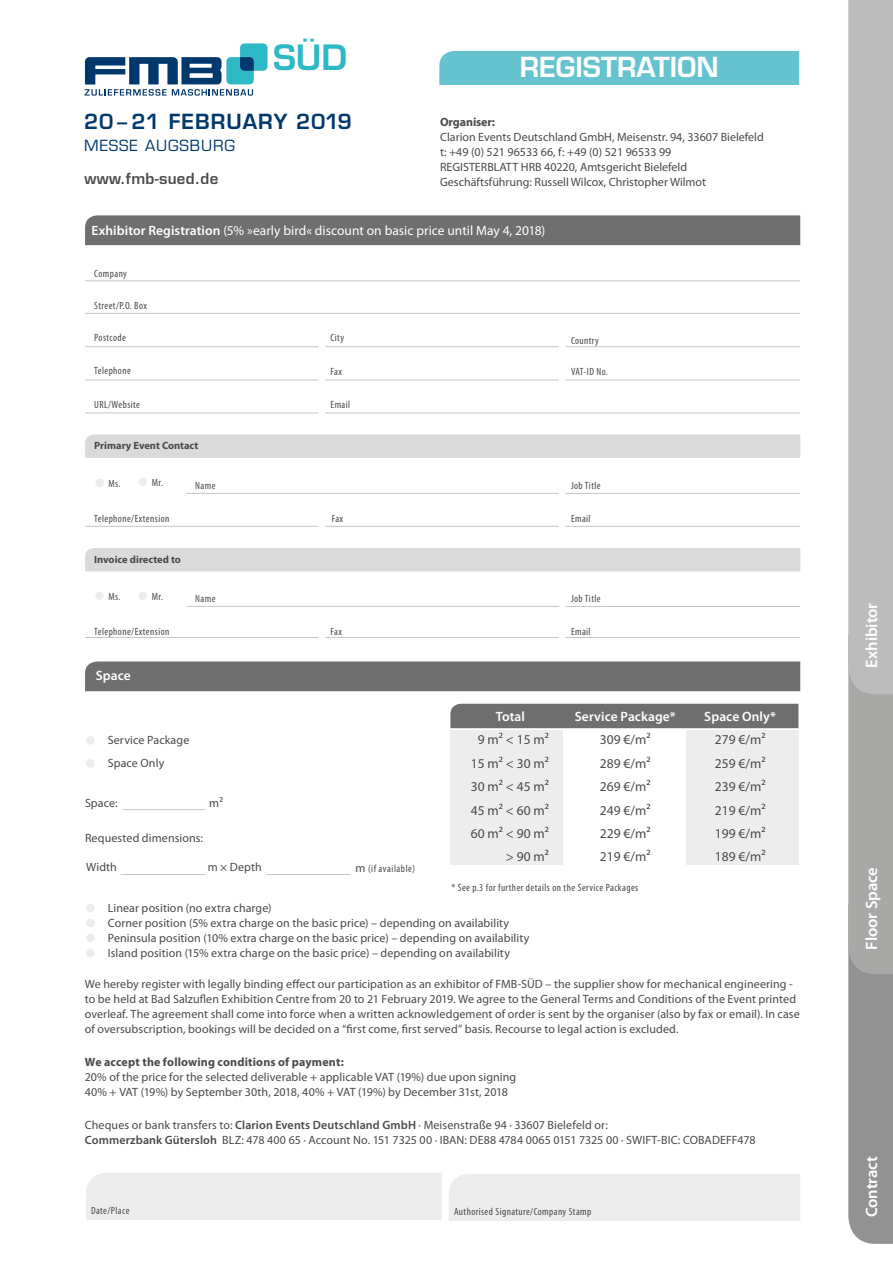
<style>
.page{position:relative;width:893px;height:1263px;background:#fff}
.page>*{position:absolute;margin:0;border:0;box-sizing:border-box;transform-origin:0 0}
.t1{font:600 34.05px "Eurostile LT Std";color:#2db8c5}
.t2{font:600 27px "Eurostile LT Std";color:#fff}
.t3{font:600 20.25px "Eurostile LT Std";letter-spacing:.05em;color:#00386d}
.t4{font:600 16.5px "Myriad Pro";letter-spacing:-.005em;color:#fff}
.t5{font:600 15px "Eurostile LT Std";letter-spacing:.02em;color:#4a4a49}
.t6{font:15px "Eurostile LT Std";letter-spacing:.06em;color:#00386d}
.t7{font:13.5px "Myriad Pro";color:#4a4a49}
.t8{font:13.5px "Myriad Pro";color:#fff}
.t9{font:600 13.5px "Myriad Pro";letter-spacing:.005em;color:#fff}
.t10{font:12px/15px "Myriad Pro";letter-spacing:.005em;color:#4a4a49}
.t11{font:700 12px "Myriad Pro";letter-spacing:.015em;color:#4a4a49}
.t12{font:700 12px "Myriad Pro";letter-spacing:-.01em;color:#4a4a49}
.t13{font:condensed 10.5px "Myriad Pro";letter-spacing:.04em;color:#4a4a49}
.t14{font:700 10.5px "Myriad Pro";color:#4a4a49}
.s1{font-weight:600}
.s2{font-stretch:normal;font-size:12px}
</style>
<div class="page">
<svg style="left:848px;top:0;width:45px;height:1244px;background:#afafae"></svg>
<div style="left:439px;top:51px;width:360px;height:34px;background:#65c3cf"></div>
<div style="left:450px;top:704px;width:348px;height:24px;background:#706f6f"></div>
<div style="left:450px;top:730px;width:113px;height:135px;background:#ededed"></div>
<div style="left:686px;top:730px;width:112px;height:135px;background:#ededed"></div>
<div style="left:85px;top:215px;width:715px;height:30px;background:#706f6f"></div>
<div style="left:85px;top:661px;width:715px;height:30px;background:#706f6f"></div>
<div style="left:85px;top:434px;width:715px;height:24px;background:#dadada"></div>
<div style="left:85px;top:548px;width:715px;height:23px;background:#dadada"></div>
<div style="left:86px;top:1173px;width:356px;height:47px;background:#ededed"></div>
<div style="left:449px;top:1174px;width:351px;height:47px;background:#ededed"></div>
<div style="left:95px;top:479px;width:9px;height:8px;background:#ededed;border-radius:50%"></div>
<div style="left:95px;top:591px;width:9px;height:9px;background:#ededed;border-radius:50%"></div>
<div style="left:86px;top:736px;width:9px;height:9px;background:#ededed;border-radius:50%"></div>
<div style="left:86px;top:759px;width:9px;height:8px;background:#ededed;border-radius:50%"></div>
<div style="left:86px;top:904px;width:9px;height:8px;background:#ededed;border-radius:50%"></div>
<div style="left:86px;top:919px;width:9px;height:8px;background:#ededed;border-radius:50%"></div>
<div style="left:86px;top:934px;width:9px;height:8px;background:#ededed;border-radius:50%"></div>
<div style="left:86px;top:948px;width:9px;height:9px;background:#ededed;border-radius:50%"></div>
<div style="left:139px;top:478px;width:8px;height:8px;background:#ededed;border-radius:50%"></div>
<div style="left:139px;top:592px;width:8px;height:8px;background:#ededed;border-radius:50%"></div>
<svg style="left:85px;top:43px;width:182px;height:53px"></svg>
<hr style="left:85px;top:280px;width:715px;height:1px;background:#c6c6c6">
<hr style="left:85px;top:313px;width:715px;height:1px;background:#c6c6c6">
<hr style="left:85px;top:380px;width:233px;height:1px;background:#c6c6c6">
<hr style="left:85px;top:413px;width:233px;height:1px;background:#c6c6c6">
<hr style="left:85px;top:346px;width:234px;height:1px;background:#c6c6c6">
<hr style="left:325px;top:380px;width:234px;height:1px;background:#c6c6c6">
<hr style="left:325px;top:346px;width:234px;height:1px;background:#c6c6c6">
<hr style="left:565px;top:380px;width:235px;height:1px;background:#c6c6c6">
<hr style="left:566px;top:346px;width:234px;height:1px;background:#c6c6c6">
<hr style="left:325px;top:413px;width:475px;height:1px;background:#c6c6c6">
<hr style="left:85px;top:526px;width:233px;height:1px;background:#c6c6c6">
<hr style="left:325px;top:526px;width:234px;height:1px;background:#c6c6c6">
<hr style="left:565px;top:526px;width:235px;height:1px;background:#c6c6c6">
<hr style="left:565px;top:493px;width:235px;height:1px;background:#c6c6c6">
<hr style="left:186px;top:493px;width:373px;height:1px;background:#c6c6c6">
<hr style="left:123px;top:809px;width:82px;height:1px;background:#c6c6c6">
<hr style="left:121px;top:874px;width:84px;height:1px;background:#c6c6c6">
<hr style="left:266px;top:874px;width:85px;height:1px;background:#c6c6c6">
<hr style="left:85px;top:637px;width:234px;height:1px;background:#c6c6c6">
<hr style="left:325px;top:637px;width:234px;height:1px;background:#c6c6c6">
<hr style="left:566px;top:637px;width:234px;height:1px;background:#c6c6c6">
<hr style="left:566px;top:606px;width:234px;height:1px;background:#c6c6c6">
<hr style="left:187px;top:606px;width:372px;height:1px;background:#c6c6c6">
<h1 class="t1" style="left:273px;top:36px;width:76px">SÜD</h1>
<h3 class="t3" style="left:84px;top:109px;width:269px">20 – 21 FEBRUARY 2019</h3>
<p class="t6" style="left:84px;top:137px;width:152px">MESSE AUGSBURG</p>
<p class="t5" style="left:85px;top:169px;width:135px">www.fmb-sued.de</p>
<h2 class="t2" style="left:520px;top:50px;width:201px">REGISTRATION</h2>
<p class="t12" style="left:440px;top:115px;width:56px">Organiser:</p>
<p class="t10" style="left:440px;top:129px;width:325px">Clarion Events Deutschland GmbH, Meisenstr. 94, 33607 Bielefeld t: +49 (0) 521 96533 66, f: +49 (0) 521 96533 99<br>REGISTERBLATT HRB 40220, Amtsgericht Bielefeld Geschäftsführung: Russell Wilcox, Christopher Wilmot</p>
<p class="t8" style="left:91px;top:223px;width:455px"><span class="s1">Exhibitor Registration</span> (5% »early bird« discount on basic price until May 4, 2018)</p>
<p class="t13" style="left:94px;top:267px;width:34px">Company</p>
<p class="t13" style="left:94px;top:300px;width:54px">Street/P.O. Box</p>
<p class="t13" style="left:94px;top:332px;width:33px">Postcode</p>
<p class="t13" style="left:331px;top:332px;width:15px">City</p>
<p class="t13" style="left:571px;top:334px;width:29px">Country</p>
<p class="t13" style="left:94px;top:365px;width:38px">Telephone</p>
<p class="t13" style="left:331px;top:366px;width:13px">Fax</p>
<p class="t13" style="left:571px;top:366px;width:38px">VAT-ID No.</p>
<p class="t13" style="left:94px;top:399px;width:47px">URL/Website</p>
<p class="t13" style="left:331px;top:399px;width:21px">Email</p>
<p class="t14" style="left:94px;top:440px;width:106px">Primary Event Contact</p>
<p class="t13" style="left:108px;top:477px;width:14px">Ms.</p>
<p class="t13" style="left:152px;top:476px;width:13px">Mr.</p>
<p class="t13" style="left:94px;top:512px;width:77px">Telephone/Extension</p>
<p class="t14" style="left:94px;top:554px;width:88px">Invoice directed to</p>
<p class="t13" style="left:108px;top:591px;width:14px">Ms.</p>
<p class="t13" style="left:152px;top:591px;width:13px">Mr.</p>
<p class="t13" style="left:94px;top:626px;width:77px">Telephone/Extension</p>
<p class="t9" style="left:96px;top:668px;width:36px">Space</p>
<p class="t13" style="left:195px;top:480px;width:22px">Name</p>
<p class="t13" style="left:195px;top:593px;width:22px">Name</p>
<p class="t10" style="left:108px;top:729px;width:83px;line-height:22.8px">Service Package<br>Space Only</p>
<p class="t10" style="left:85px;top:796px;width:34px">Space:</p>
<p class="t10" style="left:209px;top:795px;width:15px">m2</p>
<p class="t10" style="left:85px;top:831px;width:120px">Requested dimensions:</p>
<p class="t13" style="left:332px;top:512px;width:13px">Fax</p>
<p class="t13" style="left:331px;top:626px;width:13px">Fax</p>
<p class="t10" style="left:86px;top:860px;width:32px">Width</p>
<p class="t10" style="left:208px;top:860px;width:56px">m × Depth</p>
<p class="t13" style="left:355px;top:863px;width:61px"><span class="s2">m</span> (if available)</p>
<p class="t13" style="left:571px;top:480px;width:31px">Job Title</p>
<p class="t13" style="left:571px;top:512px;width:21px">Email</p>
<p class="t13" style="left:571px;top:593px;width:31px">Job Title</p>
<p class="t13" style="left:571px;top:626px;width:21px">Email</p>
<p class="t9" style="left:496px;top:709px;width:31px">Total</p>
<p class="t9" style="left:575px;top:709px;width:102px">Service Package*</p>
<p class="t9" style="left:704px;top:709px;width:73px">Space Only*</p>
<p class="t7" style="left:478px;top:732px;width:73px">9 m2 &lt; 15 m2</p>
<p class="t7" style="left:600px;top:732px;width:52px">309 €/m2</p>
<p class="t7" style="left:715px;top:732px;width:52px">279 €/m2</p>
<p class="t7" style="left:471px;top:756px;width:80px">15 m2 &lt; 30 m2</p>
<p class="t7" style="left:600px;top:756px;width:52px">289 €/m2</p>
<p class="t7" style="left:715px;top:756px;width:52px">259 €/m2</p>
<p class="t7" style="left:471px;top:779px;width:80px">30 m2 &lt; 45 m2</p>
<p class="t7" style="left:600px;top:779px;width:52px">269 €/m2</p>
<p class="t7" style="left:715px;top:779px;width:52px">239 €/m2</p>
<p class="t7" style="left:471px;top:803px;width:80px">45 m2 &lt; 60 m2</p>
<p class="t7" style="left:600px;top:803px;width:52px">249 €/m2</p>
<p class="t7" style="left:715px;top:803px;width:52px">219 €/m2</p>
<p class="t7" style="left:471px;top:826px;width:80px">60 m2 &lt; 90 m2</p>
<p class="t7" style="left:600px;top:826px;width:52px">229 €/m2</p>
<p class="t7" style="left:715px;top:826px;width:52px">199 €/m2</p>
<p class="t7" style="left:506px;top:849px;width:45px">&gt; 90 m2</p>
<p class="t7" style="left:600px;top:849px;width:52px">219 €/m2</p>
<p class="t7" style="left:715px;top:849px;width:52px">189 €/m2</p>
<p class="t13" style="left:451px;top:882px;width:188px">* See p.3 for further details on the Service Packages</p>
<p class="t10" style="left:108px;top:900px;width:423px">Linear position (no extra charge)<br>Corner position (5% extra charge on the basic price) – depending on availability Peninsula position (10% extra charge on the basic price) – depending on availability Island position (15% extra charge on the basic price) – depending on availability</p>
<p class="t10" style="left:85px;top:977px;width:716px">We hereby register with legally binding effect our participation as an exhibitor of FMB-SÜD – the supplier show for mechanical engineering - to be held at Bad Salzuflen Exhibition Centre from 20 to 21 February 2019. We agree to the General Terms and Conditions of the Event printed overleaf. The agreement shall come into force when a written acknowledgement of order is sent by the organiser (also by fax or email). In case of oversubscription, bookings will be decided on a “first come, first served” basis. Recourse to legal action is excluded.</p>
<p class="t11" style="left:85px;top:1055px;width:260px">We accept the following conditions of payment:</p>
<p class="t10" style="left:85px;top:1070px;width:433px">20% of the price for the selected deliverable + applicable VAT (19%) due upon signing<br>40% + VAT (19%) by September 30th, 2018, 40% + VAT (19%) by December 31st, 2018</p>
<p class="t10" style="left:85px;top:1118px;width:672px">Cheques or bank transfers to: <span class="s1">Clarion Events Deutschland GmbH</span> · Meisenstraße 94 · 33607 Bielefeld or:<br><span class="s1">Commerzbank Gütersloh</span> BLZ: 478 400 65 · Account No. 151 7325 00 · IBAN: DE88 4784 0065 0151 7325 00 · SWIFT-BIC: COBADEFF478</p>
<p class="t13" style="left:91px;top:1205px;width:40px">Date/Place</p>
<p class="t13" style="left:454px;top:1206px;width:139px">Authorised Signature/Company Stamp</p>
<h3 class="t4" style="left:862px;top:668px;width:67px;rotate:-90deg">Exhibitor</h3>
<h3 class="t4" style="left:862px;top:949px;width:84px;rotate:-90deg">Floor Space</h3>
<h3 class="t4" style="left:862px;top:1217px;width:63px;rotate:-90deg">Contract</h3>
</div>
